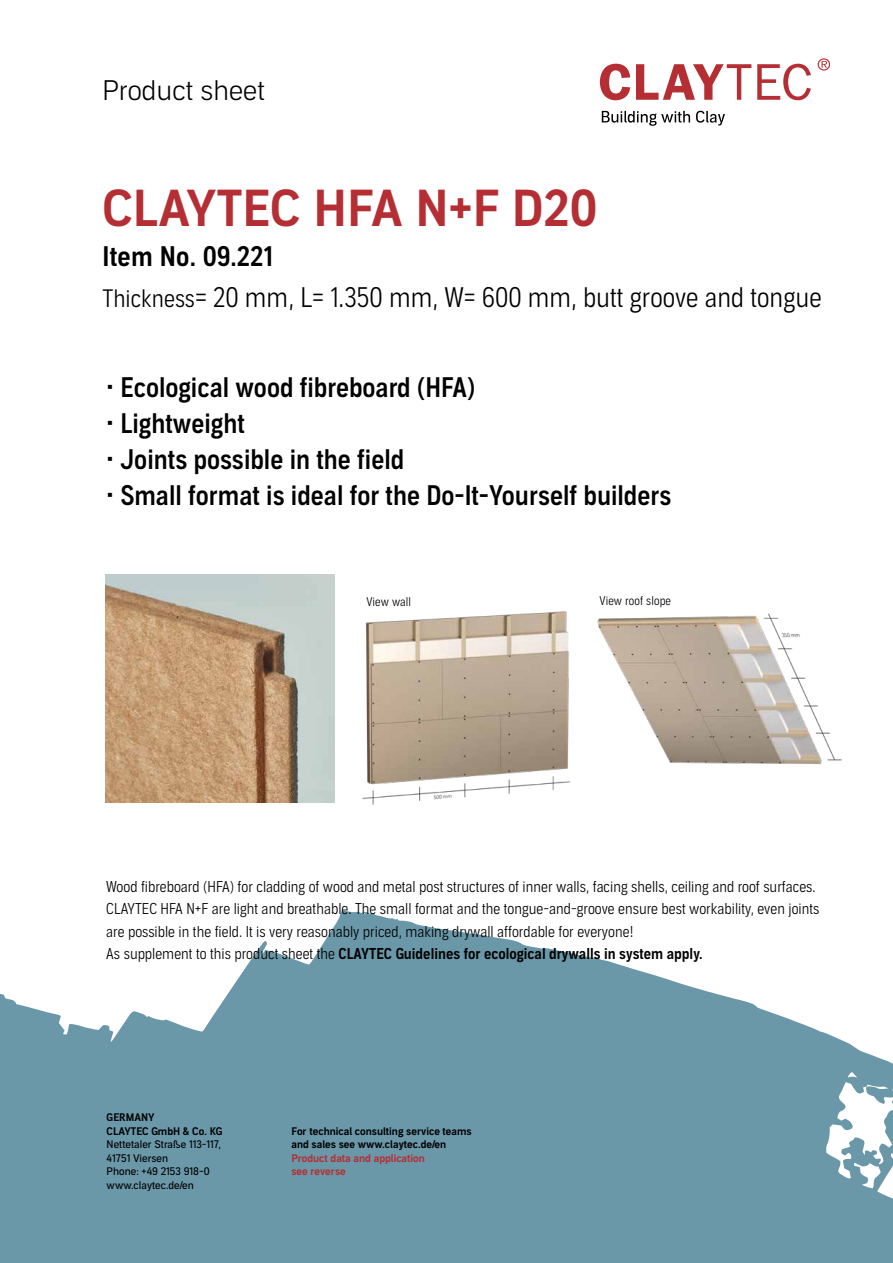
<style>
.page{position:relative;width:893px;height:1263px;background:#fff}
.page>*{position:absolute;margin:0;border:0;box-sizing:border-box;transform-origin:0 0}
.t1{font:49.5px "Aago Sm";color:#b42e33}
.t2{font:500 27px "Aago Condensed";color:#000}
.t3{font:300 27px "Aago Condensed";color:#000}
.t4{font:27px "Aago Condensed Sm";letter-spacing:.01em;color:#000}
.t5{font:300 27px "Aago";color:#000}
.t6{font:300 15px/22.5px "Aago Condensed";color:#000}
.t7{font:15px "Aago Condensed Sm";color:#000}
.t8{font:300 12px "Aago Condensed";letter-spacing:.01em;color:#000}
.t9{font:10.5px/13.5px "Aago Sm";color:#000}
.t10{font:10.5px/13.5px "Aago";color:#000}
.t11{font:10.5px/13.5px "Aago Sm";color:#b42e33}
.s1{font-size:24px}
.s2{font-family:"Aago Condensed";font-weight:300}
</style>
<div class="page">
<svg style="left:0;top:910px;width:893px;height:353px;fill:#6a98a9"></svg>
<img style="left:105px;top:574px;width:229px;height:229px">
<img style="left:334px;top:574px;width:236px;height:231px">
<svg style="left:600px;top:64px;width:30px;height:36px"></svg>
<svg style="left:636px;top:64px;width:115px;height:36px"></svg>
<svg style="left:757px;top:64px;width:54px;height:36px"></svg>
<svg style="left:818px;top:58px;width:11px;height:13px"></svg>
<svg style="left:602px;top:111px;width:88px;height:15px"></svg>
<svg style="left:696px;top:111px;width:29px;height:14px"></svg>
<img style="left:597px;top:613px;width:245px;height:152px">
<h2 class="t5" style="left:102px;top:75px;width:164px">Product sheet</h2>
<h1 class="t1" style="left:102px;top:179px;width:497px">CLAYTEC HFA N+F D20</h1>
<h2 class="t4" style="left:102px;top:241px;width:172px">Item No. 09.221</h2>
<h2 class="t3" style="left:102px;top:282px;width:721px"><span class="s1">Thickness</span>= 20 mm, L= 1.350 mm, W= 600 mm, butt groove and tongue</h2>
<h2 class="t2" style="left:106px;top:372px;width:371px">• Ecological wood fibreboard (HFA)</h2>
<h2 class="t2" style="left:106px;top:408px;width:140px">• Lightweight</h2>
<h2 class="t2" style="left:106px;top:444px;width:300px">• Joints possible in the field</h2>
<h2 class="t2" style="left:106px;top:480px;width:567px">• Small format is ideal for the Do-It-Yourself builders</h2>
<p class="t8" style="left:366px;top:595px;width:46px">View wall</p>
<p class="t8" style="left:599px;top:594px;width:73px">View roof slope</p>
<p class="t6" style="left:106px;top:876px;width:715px">Wood fibreboard (HFA) for cladding of wood and metal post structures of inner walls, facing shells, ceiling and roof surfaces.<br>CLAYTEC HFA N+F are light and breathable. The small format and the tongue-and-groove ensure best workability, even joints are possible in the field. It is very reasonably priced, making drywall affordable for everyone!</p>
<p class="t7" style="left:106px;top:945px;width:598px"><span class="s2">As supplement to this product sheet the</span> CLAYTEC Guidelines for ecological drywalls in system apply.</p>
<p class="t9" style="left:107px;top:1111px;width:117px">GERMANY<br>CLAYTEC GmbH &amp; Co. KG</p>
<p class="t10" style="left:107px;top:1138px;width:116px">Nettetaler Straße 113-117,<br>41751 Viersen<br>Phone: +49 2153 918-0 www.claytec.de/en</p>
<p class="t9" style="left:291px;top:1125px;width:182px">For technical consulting service teams and sales see www.claytec.de/en</p>
<p class="t11" style="left:291px;top:1152px;width:135px">Product data and application see reverse</p>
</div>
